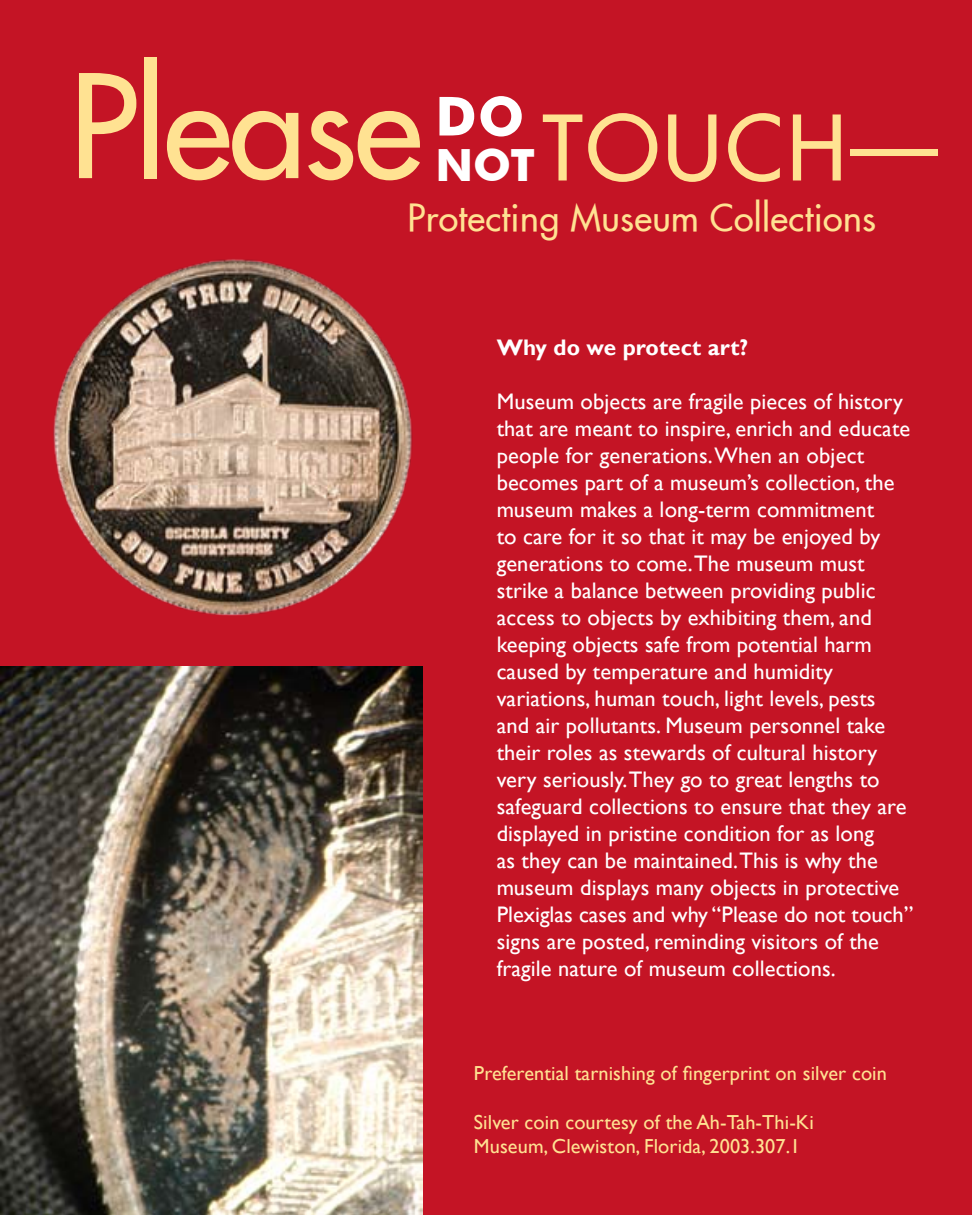
<style>
.page{position:relative;width:972px;height:1215px;background:#c41425}
.page>*{position:absolute;margin:0;border:0;box-sizing:border-box;transform-origin:0 0}
.t1{font:139.5px "Futura";letter-spacing:-.02em;color:#ffe292}
.t2{font:87.52px "Futura";letter-spacing:.045em;color:#ffe292}
.t3{font:700 54px "Futura BT";color:#fff}
.t4{font:700 44.32px "Futura BT";color:#fff}
.t5{font:36px "Futura";letter-spacing:.01em;color:#ffe292}
.t6{font:22.5px/27px "Gill Sans";letter-spacing:.005em;color:#fff}
.t7{font:700 22.5px "Gill Sans";letter-spacing:.005em;color:#fff}
.t8{font:20.25px/24.3px "Gill Sans";letter-spacing:.005em;color:#ffe292}
</style>
<div class="page">
<img style="left:0;top:666px;width:423px;height:549px">
<img style="left:53px;top:259px;width:360px;height:357px">
<h1 class="t1" style="left:69px;top:57px;width:355px">Please</h1>
<h3 class="t3" style="left:435px;top:96px;width:90px">DO</h3>
<h3 class="t4" style="left:435px;top:148px;width:101px">NOT</h3>
<h3 class="t5" style="left:408px;top:199px;width:470px">Protecting Museum Collections</h3>
<h2 class="t2" style="left:543px;top:105px;width:397px">TOUCH—</h2>
<p class="t7" style="left:497px;top:338px;width:253px">Why do we protect art?</p>
<p class="t6" style="left:497px;top:390px;width:418px">Museum objects are fragile pieces of history that are meant to inspire, enrich and educate people for generations. When an object becomes part of a museum’s collection, the museum makes a long-term commitment<br>to care for it so that it may be enjoyed by generations to come. The museum must strike a balance between providing public access to objects by exhibiting them, and keeping objects safe from potential harm caused by temperature and humidity variations, human touch, light levels, pests and air pollutants. Museum personnel take their roles as stewards of cultural history very seriously. They go to great lengths to safeguard collections to ensure that they are displayed in pristine condition for as long<br>as they can be maintained. This is why the museum displays many objects in protective Plexiglas cases and why “Please do not touch” signs are posted, reminding visitors of the fragile nature of museum collections.</p>
<p class="t8" style="left:474px;top:1062px;width:414px">Preferential tarnishing of fingerprint on silver coin</p>
<p class="t8" style="left:474px;top:1111px;width:341px">Silver coin courtesy of the Ah-Tah-Thi-Ki<br>Museum, Clewiston, Florida, 2003.307.1</p>
</div>
